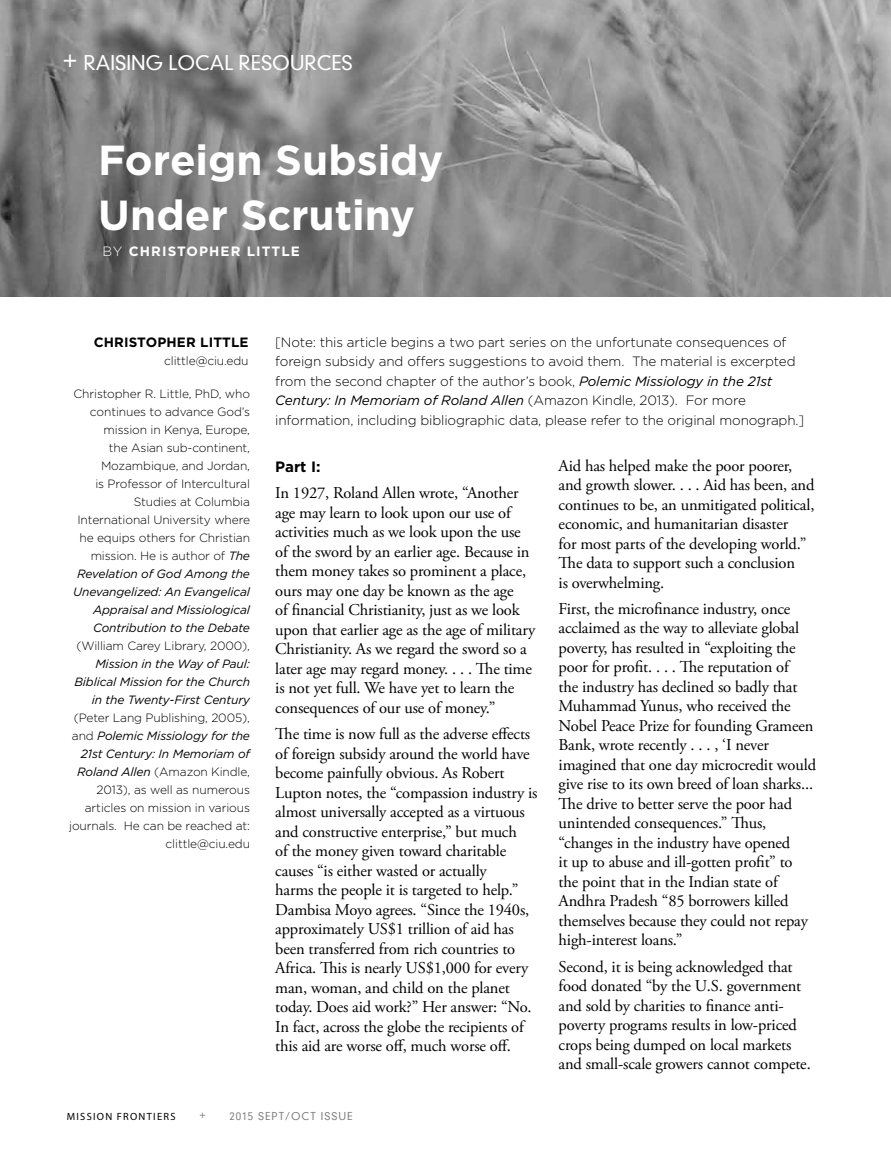
<style>
.page{position:relative;width:891px;height:1161px;background:#fff}
.page>*{position:absolute;margin:0;border:0;box-sizing:border-box;transform-origin:0 0}
.t1{font:700 42px/55.2px "Gotham";color:#fff}
.t2{font:300 19.65px "DIN Neuzeit Grotesk Std";color:#fff}
.t3{font:16.5px/19.5px "Adobe Garamond Pro";letter-spacing:-.01em;color:#000}
.t4{font:700 15px "Gotham";color:#000}
.t5{font:300 13.5px/19.5px "Gotham";letter-spacing:-.01em;color:#000}
.t6{font:700 13.5px "Gotham";letter-spacing:.08em;color:#fff}
.t7{font:700 13.5px "Gotham";letter-spacing:.01em;color:#000}
.t8{font:300 12px/18px "Gotham";letter-spacing:-.01em;color:#000;text-align:right}
.t9{font:italic 12px/18px "Gotham";letter-spacing:-.01em;color:#000;text-align:right}
.t10{font:300 10.5px "DIN Neuzeit Grotesk Std";letter-spacing:.1em;color:#818181}
.t11{font:10.5px "Myriad Pro";letter-spacing:.12em;color:#000}
.s1{font-size:24.3px}
.s2{font-weight:300}
.s3{font-weight:400;font-style:italic}
</style>
<div class="page">
<img style="left:0;top:0;width:891px;height:297px">
<p class="t2" style="left:63px;top:51px;width:292px"><span class="s1">+</span> RAISING LOCAL RESOURCES</p>
<h1 class="t1" style="left:98px;top:132px;width:347px">Foreign Subsidy<br>Under Scrutiny</h1>
<p class="t6" style="left:103px;top:242px;width:199px"><span class="s2">BY</span> CHRISTOPHER LITTLE</p>
<p class="t7" style="left:94px;top:333px;width:156px">CHRISTOPHER LITTLE</p>
<p class="t8" style="left:164px;top:352px;width:86px">clittle@ciu.edu</p>
<p class="t8" style="left:73px;top:384px;width:178px">Christopher R. Little, PhD, who continues to advance God’s mission in Kenya, Europe,<br>the Asian sub-continent,<br>Mozambique, and Jordan,<br>is Professor of Intercultural<br>Studies at Columbia<br>International University where he equips others for Christian mission. He is author of <span class="s3">The<br>Revelation of God Among the<br>Unevangelized: An Evangelical<br>Appraisal and Missiological<br>Contribution to the Debate</span></p>
<p class="t8" style="left:76px;top:636px;width:175px">(William Carey Library, 2000),</p>
<p class="t9" style="left:74px;top:654px;width:177px">Mission in the Way of Paul:<br>Biblical Mission for the Church in the Twenty-First Century</p>
<p class="t8" style="left:69px;top:708px;width:182px">(Peter Lang Publishing, 2005), and <span class="s3">Polemic Missiology for the<br>21st Century: In Memoriam of<br>Roland Allen</span> (Amazon Kindle,<br>2013), as well as numerous articles on mission in various journals. He can be reached at: clittle@ciu.edu</p>
<p class="t5" style="left:275px;top:332px;width:531px">[Note: this article begins a two part series on the unfortunate consequences of foreign subsidy and offers suggestions to avoid them. The material is excerpted from the second chapter of the author’s book, <span class="s3">Polemic Missiology in the 21st Century: In Memoriam of Roland Allen</span> (Amazon Kindle, 2013). For more information, including bibliographic data, please refer to the original monograph.]</p>
<p class="t4" style="left:275px;top:457px;width:47px">Part I:</p>
<p class="t3" style="left:275px;top:484px;width:261px">In 1927, Roland Allen wrote, “Another age may learn to look upon our use of activities much as we look upon the use of the sword by an earlier age. Because in them money takes so prominent a place, ours may one day be known as the age<br>of financial Christianity, just as we look upon that earlier age as the age of military Christianity. As we regard the sword so a later age may regard money. . . . The time is not yet full. We have yet to learn the consequences of our use of money.”</p>
<p class="t3" style="left:275px;top:725px;width:264px">The time is now full as the adverse effects of foreign subsidy around the world have become painfully obvious. As Robert Lupton notes, the “compassion industry is almost universally accepted as a virtuous and constructive enterprise,” but much<br>of the money given toward charitable causes “is either wasted or actually<br>harms the people it is targeted to help.” Dambisa Moyo agrees. “Since the 1940s, approximately US$1 trillion of aid has been transferred from rich countries to Africa. This is nearly US$1,000 for every man, woman, and child on the planet today. Does aid work?” Her answer: “No.<br>In fact, across the globe the recipients of this aid are worse off, much worse off.</p>
<p class="t3" style="left:559px;top:456px;width:257px">Aid has helped make the poor poorer, and growth slower. . . . Aid has been, and continues to be, an unmitigated political, economic, and humanitarian disaster<br>for most parts of the developing world.” The data to support such a conclusion<br>is overwhelming.</p>
<p class="t3" style="left:559px;top:600px;width:259px">First, the microfinance industry, once acclaimed as the way to alleviate global poverty, has resulted in “exploiting the poor for profit. . . . The reputation of<br>the industry has declined so badly that Muhammad Yunus, who received the Nobel Peace Prize for founding Grameen Bank, wrote recently . . . , ‘I never imagined that one day microcredit would give rise to its own breed of loan sharks...<br>The drive to better serve the poor had unintended consequences.” Thus, “changes in the industry have opened<br>it up to abuse and ill-gotten profit” to the point that in the Indian state of Andhra Pradesh “85 borrowers killed themselves because they could not repay high-interest loans.”</p>
<p class="t3" style="left:559px;top:957px;width:254px">Second, it is being acknowledged that food donated “by the U.S. government and sold by charities to finance anti&shy;poverty programs results in low-priced crops being dumped on local markets and small-scale growers cannot compete.</p>
<p class="t11" style="left:67px;top:1110px;width:110px">MISSION FRONTIERS</p>
<p class="t10" style="left:199px;top:1108px;width:8px">+</p>
<p class="t10" style="left:229px;top:1110px;width:125px">2015 SEPT/OCT ISSUE</p>
</div>
